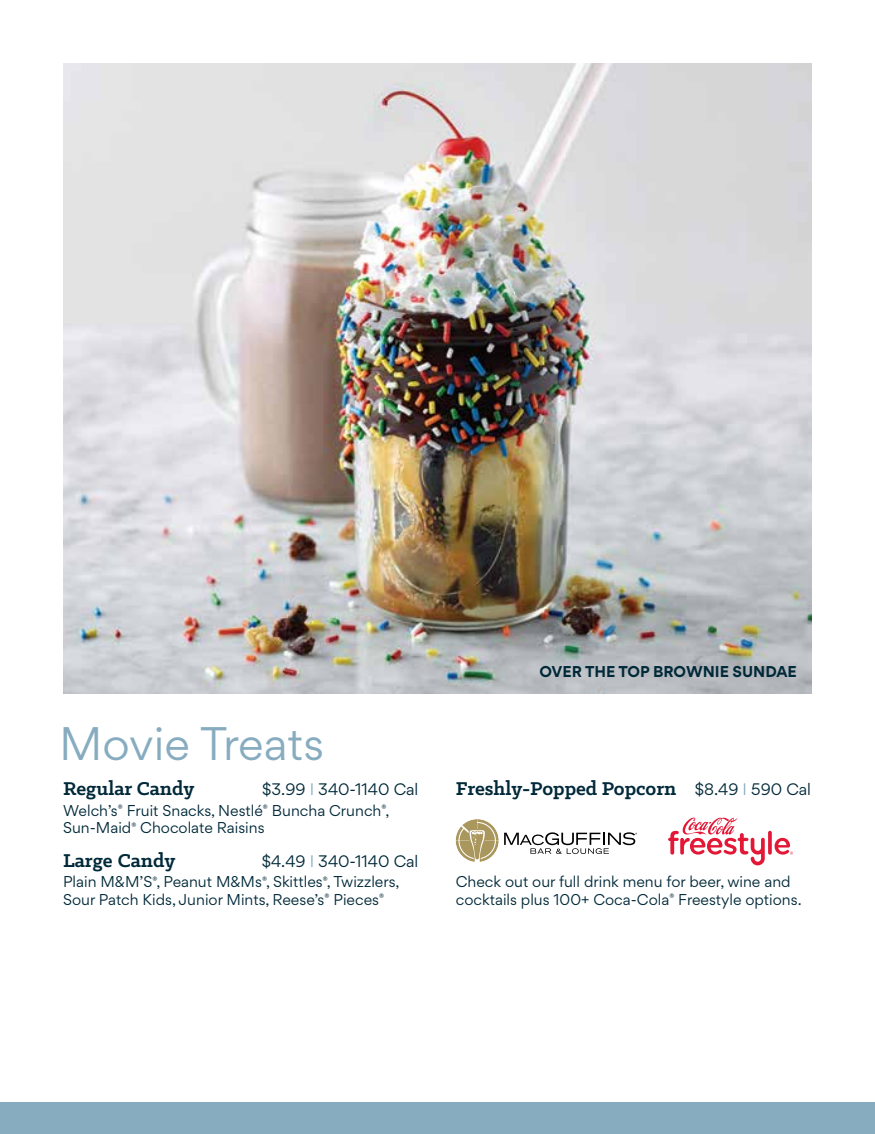
<style>
.page{position:relative;width:875px;height:1134px;background:#fff}
.page>*{position:absolute;margin:0;border:0;box-sizing:border-box;transform-origin:0 0}
.t1{font:42px "Gordita";color:#87acc0}
.t2{font:700 21px "Klinic Slab";color:#002939}
.t3{font:14.88px "Gordita";color:#002939}
.t4{font:14px/17.5px "Gordita";color:#002939}
.t5{font:700 14px "Gordita";color:#002939}
.s1{color:#87acc0}
.s2{font-family:"Gordita";font-weight:400;font-size:14.88px}
.s3{font-family:"Gordita";font-weight:400;font-size:14.88px;color:#87acc0}
</style>
<div class="page">
<div style="left:0;top:1102px;width:874px;height:32px;background:#87acc0"></div>
<img style="left:63px;top:63px;width:748px;height:630px">
<svg style="left:455px;top:819px;width:181px;height:43px"></svg>
<svg style="left:767px;top:831px;width:4px;height:24px"></svg>
<svg style="left:668px;top:817px;width:96px;height:48px"></svg>
<svg style="left:774px;top:838px;width:18px;height:17px"></svg>
<h1 class="t1" style="left:59px;top:713px;width:266px">Movie Treats</h1>
<h2 class="t2" style="left:63px;top:775px;width:133px">Regular Candy</h2>
<p class="t3" style="left:262px;top:778px;width:158px">$3.99 <span class="s1">I</span> 340-1140 Cal</p>
<p class="t4" style="left:63px;top:801px;width:328px">Welch’s<sup>®</sup> Fruit Snacks, Nestlé<sup>®</sup> Buncha Crunch<sup>®</sup>,<br>Sun-Maid<sup>®</sup> Chocolate Raisins</p>
<h2 class="t2" style="left:63px;top:846px;width:114px">Large Candy</h2>
<p class="t3" style="left:261px;top:850px;width:158px">$4.49 <span class="s1">I</span> 340-1140 Cal</p>
<p class="t4" style="left:63px;top:873px;width:338px">Plain M&amp;M’S<sup>®</sup>, Peanut M&amp;Ms<sup>®</sup>, Skittles<sup>®</sup>, Twizzlers,<br>Sour Patch Kids, Junior Mints, Reese’s<sup>®</sup> Pieces<sup>®</sup></p>
<p class="t5" style="left:539px;top:661px;width:259px">OVER THE TOP BROWNIE SUNDAE</p>
<h2 class="t2" style="left:455px;top:775px;width:357px">Freshly-Popped Popcorn <span class="s2">$8.49</span> <span class="s3">I</span> <span class="s2">590 Cal</span></h2>
<p class="t4" style="left:455px;top:873px;width:347px">Check out our full drink menu for beer, wine and cocktails plus 100+ Coca-Cola<sup>®</sup> Freestyle options.</p>
</div>
